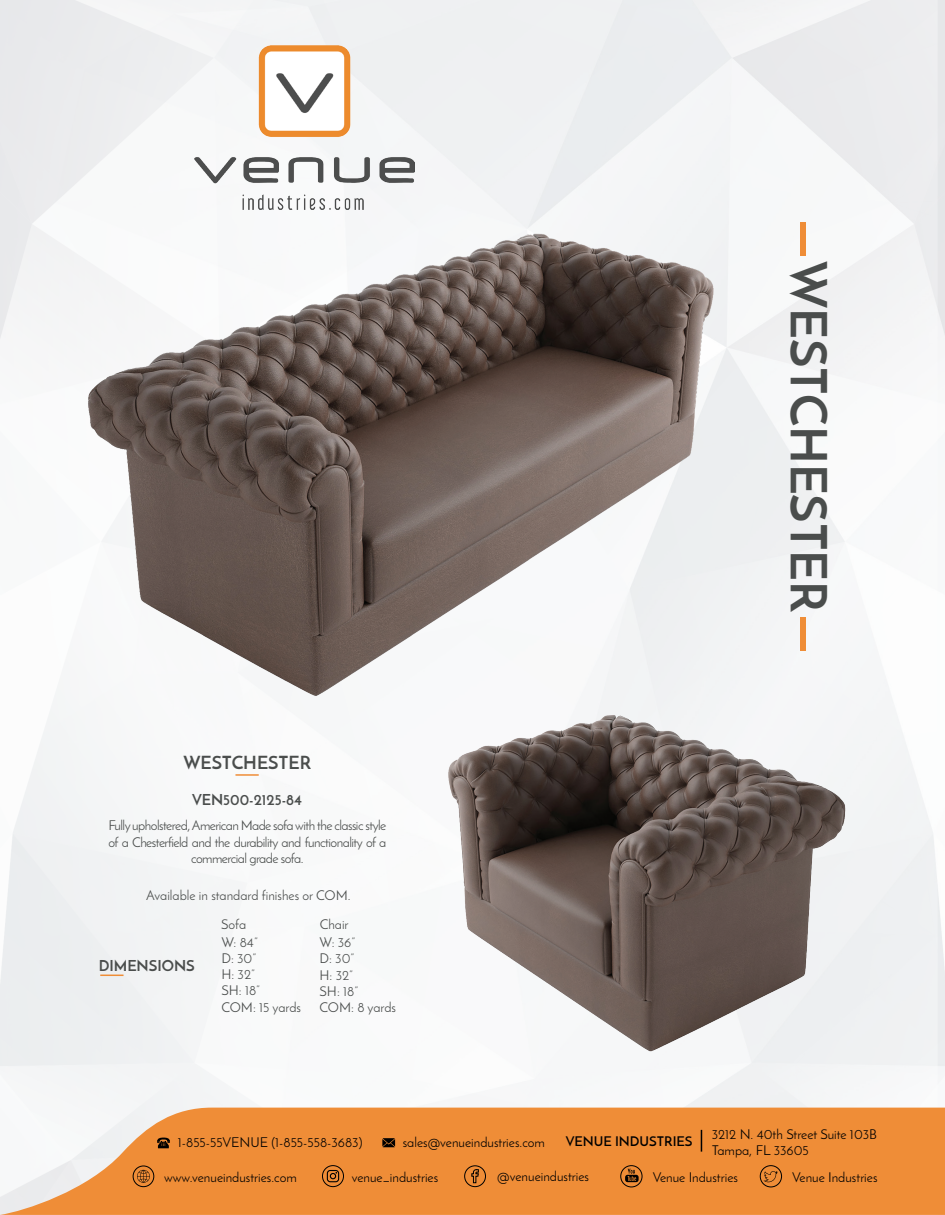
<style>
.page{position:relative;width:945px;height:1215px;background:#fff}
.page>*{position:absolute;margin:0;border:0;box-sizing:border-box;transform-origin:0 0}
.t1{font:700 49.5px "Josefin Sans";color:#4a4d4c}
.t2{font:700 18px "Josefin Sans";color:#4a4d4c}
.t3{font:700 15px "Josefin Sans";color:#4a4d4c}
.t4{font:13.5px/16.2px "Josefin Sans";color:#000}
.t5{font:13.5px/16.2px "Josefin Sans";letter-spacing:-.04em;color:#4a4d4c;text-align:center}
.t6{font:13.5px/16.2px "Josefin Sans";color:#4a4d4c}
.t7{font:600 13.5px "Josefin Sans";color:#000}
</style>
<div class="page">
<img style="left:0;top:0;width:945px;height:1108px">
<svg style="left:0;top:1108px;width:945px;height:107px;fill:#ef8d37"></svg>
<img style="left:397px;top:659px;width:496px;height:437px">
<img style="left:45px;top:202px;width:721px;height:546px">
<svg style="left:100px;top:975px;width:24px;height:1px"></svg>
<hr style="left:235px;top:774px;width:24px;height:2px;background:#ef8d37">
<img style="left:194px;top:45px;width:220px;height:164px">
<svg style="left:157px;top:1138px;width:13px;height:10px"></svg>
<svg style="left:382px;top:1138px;width:13px;height:9px"></svg>
<div style="left:464px;top:1165px;width:22px;height:22px;border:1px solid #000;border-radius:50%"></div>
<svg style="left:471px;top:1169px;width:8px;height:14px"></svg>
<div style="left:322px;top:1165px;width:22px;height:22px;border:1px solid #000;border-radius:50%"></div>
<svg style="left:327px;top:1170px;width:12px;height:12px"></svg>
<div style="left:133px;top:1166px;width:21px;height:21px;border:1px solid #000;border-radius:50%"></div>
<svg style="left:137px;top:1170px;width:13px;height:13px"></svg>
<div style="left:620px;top:1165px;width:22px;height:22px;border:1px solid #000;border-radius:50%"></div>
<svg style="left:625px;top:1169px;width:14px;height:13px"></svg>
<div style="left:760px;top:1165px;width:22px;height:22px;border:1px solid #000;border-radius:50%"></div>
<svg style="left:763px;top:1171px;width:15px;height:11px"></svg>
<div style="left:801px;top:222px;width:5px;height:34px;background:#ef8d37"></div>
<div style="left:801px;top:617px;width:5px;height:34px;background:#ef8d37"></div>
<svg style="left:701px;top:1130px;width:1px;height:22px"></svg>
<h2 class="t2" style="left:183px;top:751px;width:129px">WESTCHESTER</h2>
<p class="t3" style="left:192px;top:790px;width:112px">VEN500-2125-84</p>
<p class="t5" style="left:108px;top:817px;width:280px">Fully upholstered, American Made sofa with the classic style of a Chesterfield and the durability and functionality of a commercial grade sofa.</p>
<p class="t6" style="left:221px;top:880px;width:131px;line-height:29.2px;text-indent:-75px">Available in standard finishes or COM.<br>Sofa</p>
<p class="t5" style="left:320px;top:915px;width:37px;line-height:18px;text-align:left">Chair<br>W: 36”</p>
<p class="t6" style="left:320px;top:950px;width:78px">D: 30”<br>H: 32”<br>SH: 18”<br>COM: 8 yards</p>
<p class="t6" style="left:221px;top:934px;width:81px">W: 84”<br>D: 30”<br>H: 32”<br>SH: 18”<br>COM: 15 yards</p>
<p class="t3" style="left:99px;top:956px;width:98px">DIMENSIONS</p>
<h1 class="t1" style="left:839px;top:261px;width:353px;rotate:90deg">WESTCHESTER</h1>
<p class="t7" style="left:566px;top:1133px;width:128px">VENUE INDUSTRIES</p>
<p class="t4" style="left:712px;top:1126px;width:167px">3212 N. 40th Street Suite 103B<br>Tampa, FL 33605</p>
<p class="t4" style="left:178px;top:1134px;width:186px">1-855-55VENUE (1-855-558-3683)</p>
<p class="t4" style="left:403px;top:1134px;width:144px">sales@venueindustries.com</p>
<p class="t4" style="left:164px;top:1169px;width:134px">www.venueindustries.com</p>
<p class="t4" style="left:352px;top:1169px;width:88px">venue_industries</p>
<p class="t4" style="left:497px;top:1168px;width:93px">@venueindustries</p>
<p class="t4" style="left:653px;top:1170px;width:87px">Venue Industries</p>
<p class="t4" style="left:792px;top:1170px;width:87px">Venue Industries</p>
</div>
